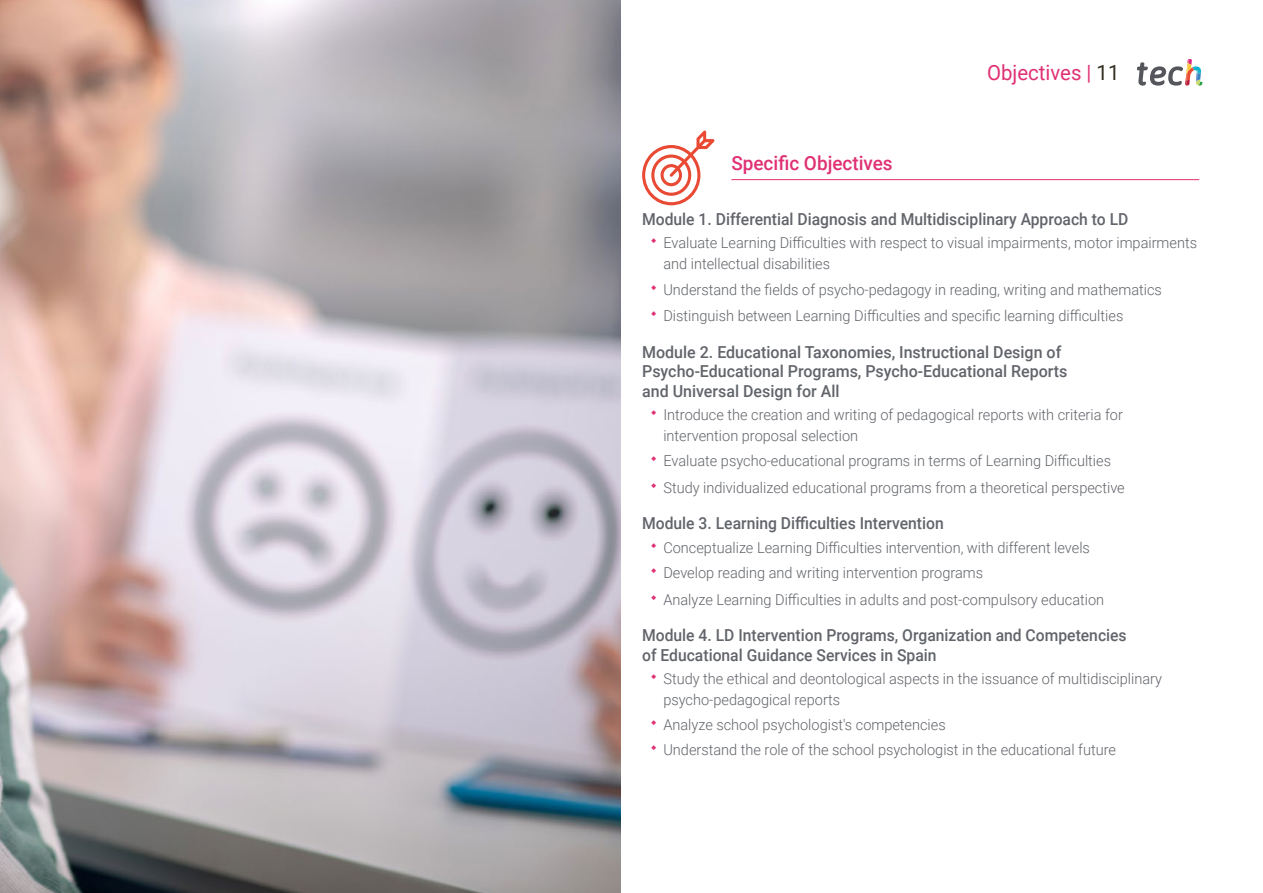
<style>
.page{position:relative;width:1263px;height:893px;background:#fff}
.page>*{position:absolute;margin:0;border:0;box-sizing:border-box;transform-origin:0 0}
.t1{font:21px "Roboto";color:#e03073}
.t2{font:500 19.5px "Roboto";color:#df3174}
.t3{font:500 16.5px/19.5px "Roboto";color:#61646a;scale:.95 1}
.t4{font:500 16.5px/19.5px "Roboto";color:#61646a}
.t5{font:300 15px/21px "Roboto";color:#61646a}
.s1{color:#312e20}
</style>
<div class="page">
<svg style="left:1137px;top:59px;width:65px;height:27px"></svg>
<hr style="left:731px;top:179px;width:468px;height:1px;background:#df3174">
<svg style="left:642px;top:130px;width:72px;height:75px"></svg>
<img style="left:0;top:0;width:621px;height:893px">
<h2 class="t2" style="left:731px;top:150px;width:163px">Specific Objectives</h2>
<h1 class="t1" style="left:987px;top:57px;width:134px">Objectives | <span class="s1">11</span></h1>
<p class="t3" style="left:642px;top:209px;width:513px">Module 1. Differential Diagnosis and Multidisciplinary Approach to LD</p>
<p class="t5" style="left:663px;top:232px;width:535px">Evaluate Learning Difficulties with respect to visual impairments, motor impairments and intellectual disabilities</p>
<p class="t5" style="left:663px;top:275px;width:500px;line-height:26.7px">Understand the fields of psycho-pedagogy in reading, writing and mathematics<br>Distinguish between Learning Difficulties and specific learning difficulties</p>
<p class="t4" style="left:642px;top:342px;width:427px">Module 2. Educational Taxonomies, Instructional Design of<br>Psycho-Educational Programs, Psycho-Educational Reports and Universal Design for All</p>
<p class="t5" style="left:663px;top:403px;width:461px">Introduce the creation and writing of pedagogical reports with criteria for intervention proposal selection</p>
<p class="t5" style="left:663px;top:447px;width:463px;line-height:26.7px">Evaluate psycho-educational programs in terms of Learning Difficulties<br>Study individualized educational programs from a theoretical perspective</p>
<p class="t3" style="left:642px;top:513px;width:319px">Module 3. Learning Difficulties Intervention</p>
<p class="t5" style="left:663px;top:534px;width:428px;line-height:25.2px">Conceptualize Learning Difficulties intervention, with different levels<br>Develop reading and writing intervention programs</p>
<p class="t5" style="left:663px;top:588px;width:442px">Analyze Learning Difficulties in adults and post-compulsory education</p>
<p class="t3" style="left:642px;top:625px;width:512px">Module 4. LD Intervention Programs, Organization and Competencies of Educational Guidance Services in Spain</p>
<p class="t5" style="left:663px;top:667px;width:500px">Study the ethical and deontological aspects in the issuance of multidisciplinary psycho-pedagogical reports</p>
<p class="t5" style="left:663px;top:711px;width:454px;line-height:25.2px">Analyze school psychologist's competencies<br>Understand the role of the school psychologist in the educational future</p>
</div>
